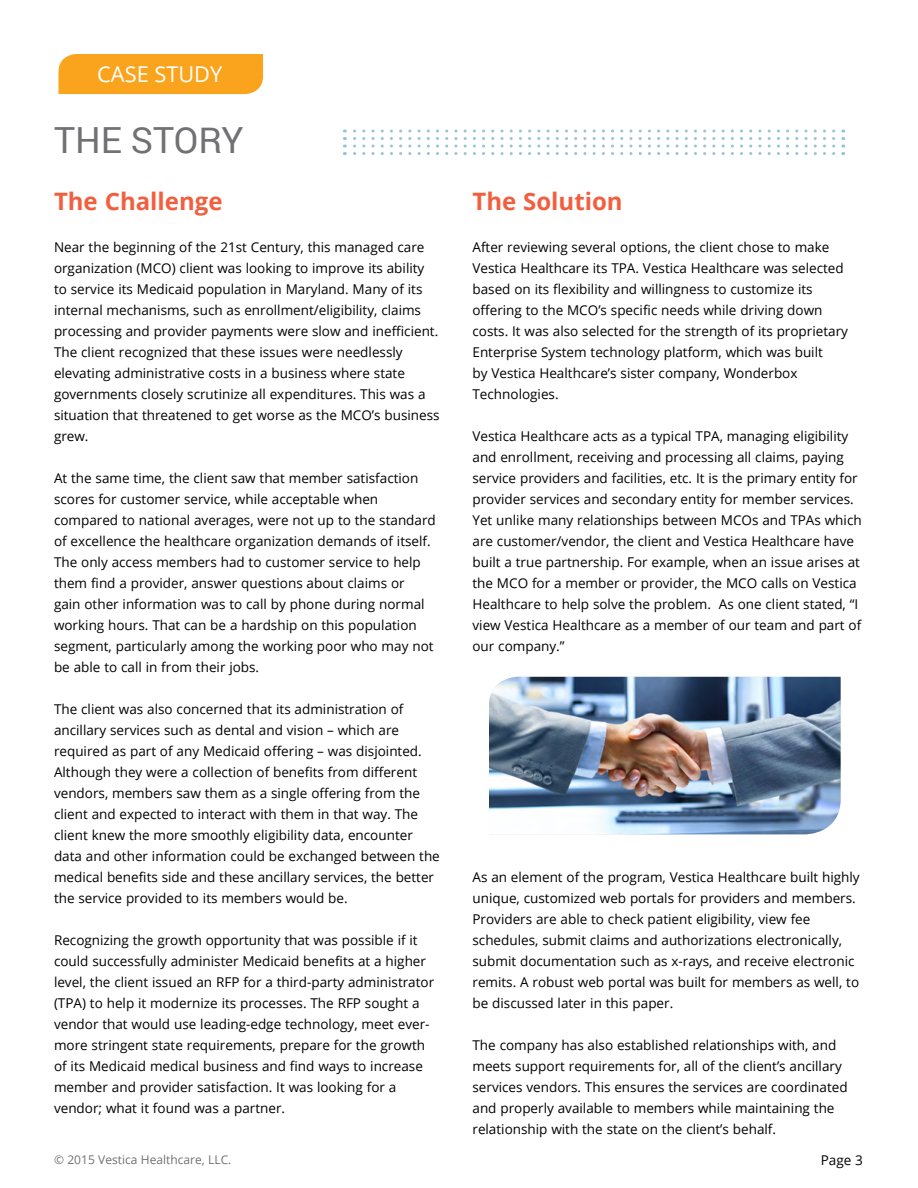
<style>
.page{position:relative;width:918px;height:1188px;background:#fff}
.page>*{position:absolute;margin:0;border:0;box-sizing:border-box;transform-origin:0 0}
.t1{font:36px "Roboto";color:#717073}
.t2{font:700 24px "Open Sans";color:#f15f3f}
.t3{font:21.75px "Open Sans";color:#fff}
.t4{font:13.5px/21px "Open Sans";color:#000}
.t5{font:12px "Open Sans";color:#717073}
</style>
<div class="page">
<img style="left:489px;top:677px;width:352px;height:157px">
<svg style="left:843px;top:130px;width:1px;height:25px"></svg>
<svg style="left:344px;top:130px;width:490px;height:25px"></svg>
<div style="left:58px;top:54px;width:205px;height:40px;background:#faa41d"></div>
<h3 class="t3" style="left:97px;top:60px;width:127px">CASE STUDY</h3>
<h1 class="t1" style="left:54px;top:115px;width:191px">THE STORY</h1>
<h2 class="t2" style="left:54px;top:184px;width:170px">The Challenge</h2>
<p class="t4" style="left:54px;top:236px;width:387px">Near the beginning of the 21st Century, this managed care organization (MCO) client was looking to improve its ability to service its Medicaid population in Maryland. Many of its internal mechanisms, such as enrollment/eligibility, claims processing and provider payments were slow and inefficient.<br>The client recognized that these issues were needlessly elevating administrative costs in a business where state governments closely scrutinize all expenditures. This was a situation that threatened to get worse as the MCO’s business grew.</p>
<p class="t4" style="left:54px;top:467px;width:383px">At the same time, the client saw that member satisfaction scores for customer service, while acceptable when compared to national averages, were not up to the standard of excellence the healthcare organization demands of itself.<br>The only access members had to customer service to help them find a provider, answer questions about claims or<br>gain other information was to call by phone during normal working hours. That can be a hardship on this population segment, particularly among the working poor who may not be able to call in from their jobs.</p>
<p class="t4" style="left:54px;top:698px;width:387px">The client was also concerned that its administration of ancillary services such as dental and vision – which are required as part of any Medicaid offering – was disjointed.<br>Although they were a collection of benefits from different vendors, members saw them as a single offering from the client and expected to interact with them in that way. The client knew the more smoothly eligibility data, encounter data and other information could be exchanged between the medical benefits side and these ancillary services, the better the service provided to its members would be.</p>
<p class="t4" style="left:54px;top:929px;width:382px">Recognizing the growth opportunity that was possible if it could successfully administer Medicaid benefits at a higher level, the client issued an RFP for a third-party administrator (TPA) to help it modernize its processes. The RFP sought a vendor that would use leading-edge technology, meet ever&shy;more stringent state requirements, prepare for the growth of its Medicaid medical business and find ways to increase member and provider satisfaction. It was looking for a vendor; what it found was a partner.</p>
<h2 class="t2" style="left:472px;top:184px;width:152px">The Solution</h2>
<p class="t4" style="left:472px;top:236px;width:377px">After reviewing several options, the client chose to make Vestica Healthcare its TPA. Vestica Healthcare was selected based on its flexibility and willingness to customize its offering to the MCO’s specific needs while driving down costs. It was also selected for the strength of its proprietary Enterprise System technology platform, which was built<br>by Vestica Healthcare’s sister company, Wonderbox Technologies.</p>
<p class="t4" style="left:472px;top:425px;width:391px">Vestica Healthcare acts as a typical TPA, managing eligibility and enrollment, receiving and processing all claims, paying service providers and facilities, etc. It is the primary entity for provider services and secondary entity for member services.<br>Yet unlike many relationships between MCOs and TPAs which are customer/vendor, the client and Vestica Healthcare have built a true partnership. For example, when an issue arises at the MCO for a member or provider, the MCO calls on Vestica Healthcare to help solve the problem. As one client stated, “I view Vestica Healthcare as a member of our team and part of our company.”</p>
<p class="t4" style="left:472px;top:866px;width:389px">As an element of the program, Vestica Healthcare built highly unique, customized web portals for providers and members.<br>Providers are able to check patient eligibility, view fee schedules, submit claims and authorizations electronically, submit documentation such as x-rays, and receive electronic remits. A robust web portal was built for members as well, to be discussed later in this paper.</p>
<p class="t4" style="left:472px;top:1034px;width:377px">The company has also established relationships with, and meets support requirements for, all of the client’s ancillary services vendors. This ensures the services are coordinated and properly available to members while maintaining the relationship with the state on the client’s behalf.</p>
<p class="t5" style="left:54px;top:1151px;width:179px">© 2015 Vestica Healthcare, LLC.</p>
<p class="t4" style="left:821px;top:1149px;width:44px">Page 3</p>
</div>
